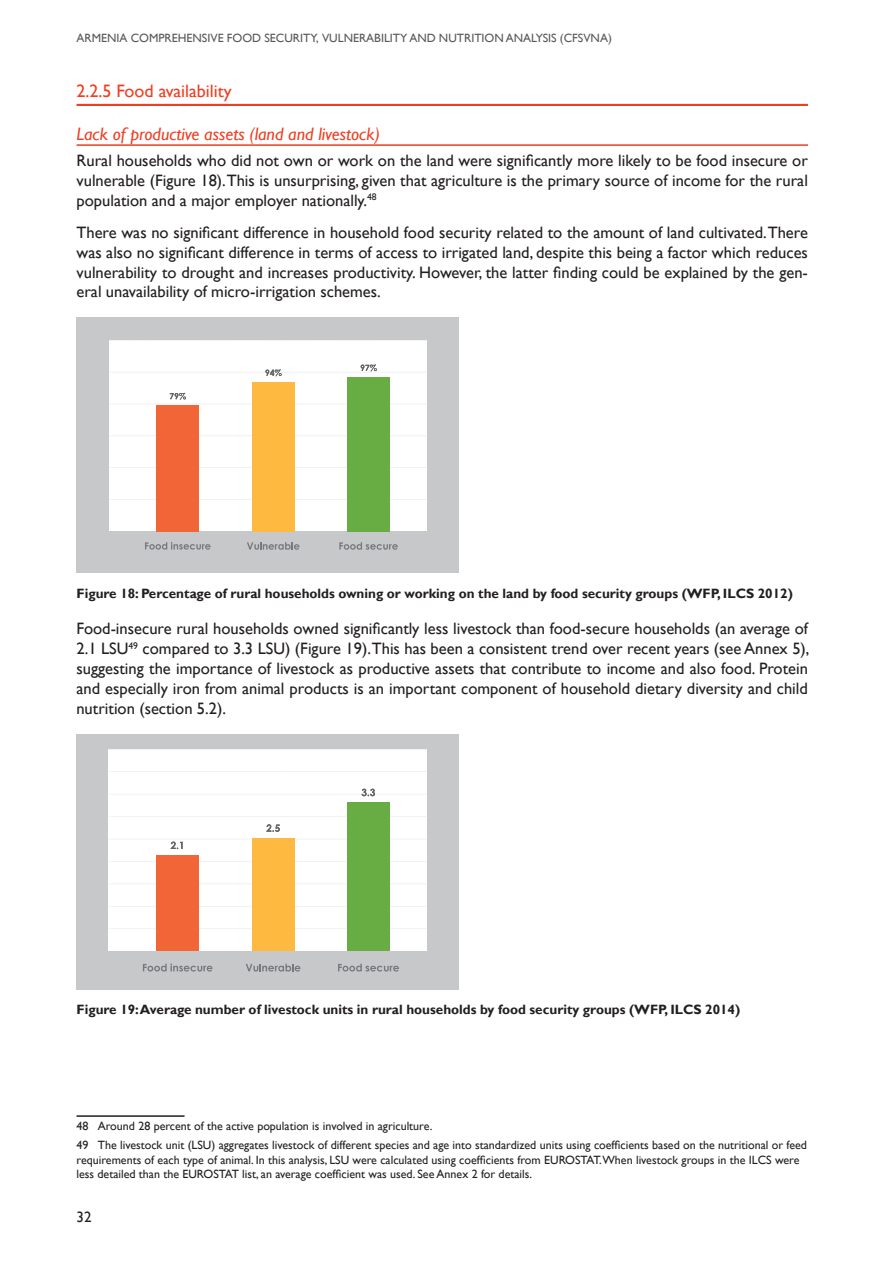
<style>
.page{position:relative;width:893px;height:1263px;background:#fff}
.page>*{position:absolute;margin:0;border:0;box-sizing:border-box;transform-origin:0 0}
.Heading_4{font:italic 18px "Gill Sans";color:#ef3e22}
.Heading_3{font:18px "Gill Sans";color:#ef3e22}
.t1{font:16.5px/19.8px "Gill Sans";color:#231f20;text-align:justify}
.t2{font:15px "Gill Sans";color:#231f20}
.Vernagir_figure{font:700 13.5px "Gill Sans";color:#231f20}
.footnote{font:12px/14.4px "Gill Sans";color:#231f20}
.t3{font:12px "Gill Sans";color:#57585a}
</style>
<div class="page">
<hr style="left:77px;top:104px;width:731px;height:2px;background:#ef3e22">
<hr style="left:77px;top:144px;width:731px;height:2px;background:#ef3e22">
<div style="left:77px;top:318px;width:382px;height:255px;background:#c7c8ca"></div>
<div style="left:109px;top:340px;width:318px;height:191px;background:#fff"></div>
<svg style="left:109px;top:340px;width:318px;height:160px"></svg>
<div style="left:156px;top:405px;width:43px;height:126px;background:#f26537"></div>
<svg style="left:170px;top:393px;width:16px;height:7px"></svg>
<svg style="left:145px;top:542px;width:66px;height:8px"></svg>
<div style="left:252px;top:382px;width:43px;height:149px;background:#fdb940"></div>
<svg style="left:265px;top:369px;width:17px;height:7px"></svg>
<svg style="left:247px;top:542px;width:53px;height:8px"></svg>
<div style="left:347px;top:377px;width:43px;height:154px;background:#67ad44"></div>
<svg style="left:361px;top:364px;width:16px;height:7px"></svg>
<svg style="left:339px;top:542px;width:59px;height:8px"></svg>
<div style="left:77px;top:734px;width:382px;height:255px;background:#c7c8ca"></div>
<div style="left:109px;top:749px;width:318px;height:202px;background:#fff"></div>
<svg style="left:109px;top:749px;width:318px;height:180px"></svg>
<div style="left:156px;top:855px;width:43px;height:96px;background:#f26537"></div>
<svg style="left:171px;top:842px;width:12px;height:7px"></svg>
<svg style="left:143px;top:963px;width:70px;height:8px"></svg>
<div style="left:252px;top:838px;width:42px;height:113px;background:#fdb940"></div>
<svg style="left:266px;top:824px;width:14px;height:8px"></svg>
<svg style="left:246px;top:964px;width:54px;height:7px"></svg>
<div style="left:347px;top:802px;width:42px;height:149px;background:#67ad44"></div>
<svg style="left:362px;top:789px;width:13px;height:7px"></svg>
<svg style="left:338px;top:964px;width:61px;height:7px"></svg>
<hr style="left:77px;top:1115px;width:108px;height:2px;background:#231f20">
<p class="t3" style="left:77px;top:31px;width:537px">ARMENIA COMPREHENSIVE FOOD SECURITY, VULNERABILITY AND NUTRITION ANALYSIS (CFSVNA)</p>
<p class="Heading_3" style="left:77px;top:81px;width:156px">2.2.5 Food availability</p>
<p class="Heading_4" style="left:77px;top:123px;width:305px">Lack of productive assets (land and livestock)</p>
<p class="t1" style="left:77px;top:151px;width:733px">Rural households who did not own or work on the land were significantly more likely to be food insecure or vulnerable (Figure 18).This is unsurprising, given that agriculture is the primary source of income for the rural population and a major employer nationally.<sup>48</sup></p>
<p class="t1" style="left:77px;top:223px;width:733px">There was no significant difference in household food security related to the amount of land cultivated.There was also no significant difference in terms of access to irrigated land, despite this being a factor which reduces vulnerability to drought and increases productivity. However, the latter finding could be explained by the gen&shy;eral unavailability of micro-irrigation schemes.</p>
<p class="Vernagir_figure" style="left:77px;top:585px;width:718px">Figure 18: Percentage of rural households owning or working on the land by food security groups (WFP, ILCS 2012)</p>
<p class="t1" style="left:77px;top:619px;width:734px">Food-insecure rural households owned significantly less livestock than food-secure households (an average of 2.1 LSU<sup>49</sup> compared to 3.3 LSU) (Figure 19).This has been a consistent trend over recent years (see Annex 5), suggesting the importance of livestock as productive assets that contribute to income and also food. Protein and especially iron from animal products is an important component of household dietary diversity and child nutrition (section 5.2).</p>
<p class="Vernagir_figure" style="left:77px;top:1001px;width:665px">Figure 19: Average number of livestock units in rural households by food security groups (WFP, ILCS 2014)</p>
<p class="footnote" style="left:77px;top:1119px;width:357px">48 Around 28 percent of the active population is involved in agriculture.</p>
<p class="footnote" style="left:77px;top:1138px;width:732px">49 The livestock unit (LSU) aggregates livestock of different species and age into standardized units using coefficients based on the nutritional or feed requirements of each type of animal. In this analysis, LSU were calculated using coefficients from EUROSTAT.When livestock groups in the ILCS were less detailed than the EUROSTAT list, an average coefficient was used. See Annex 2 for details.</p>
<p class="t2" style="left:77px;top:1208px;width:16px">32</p>
</div>
